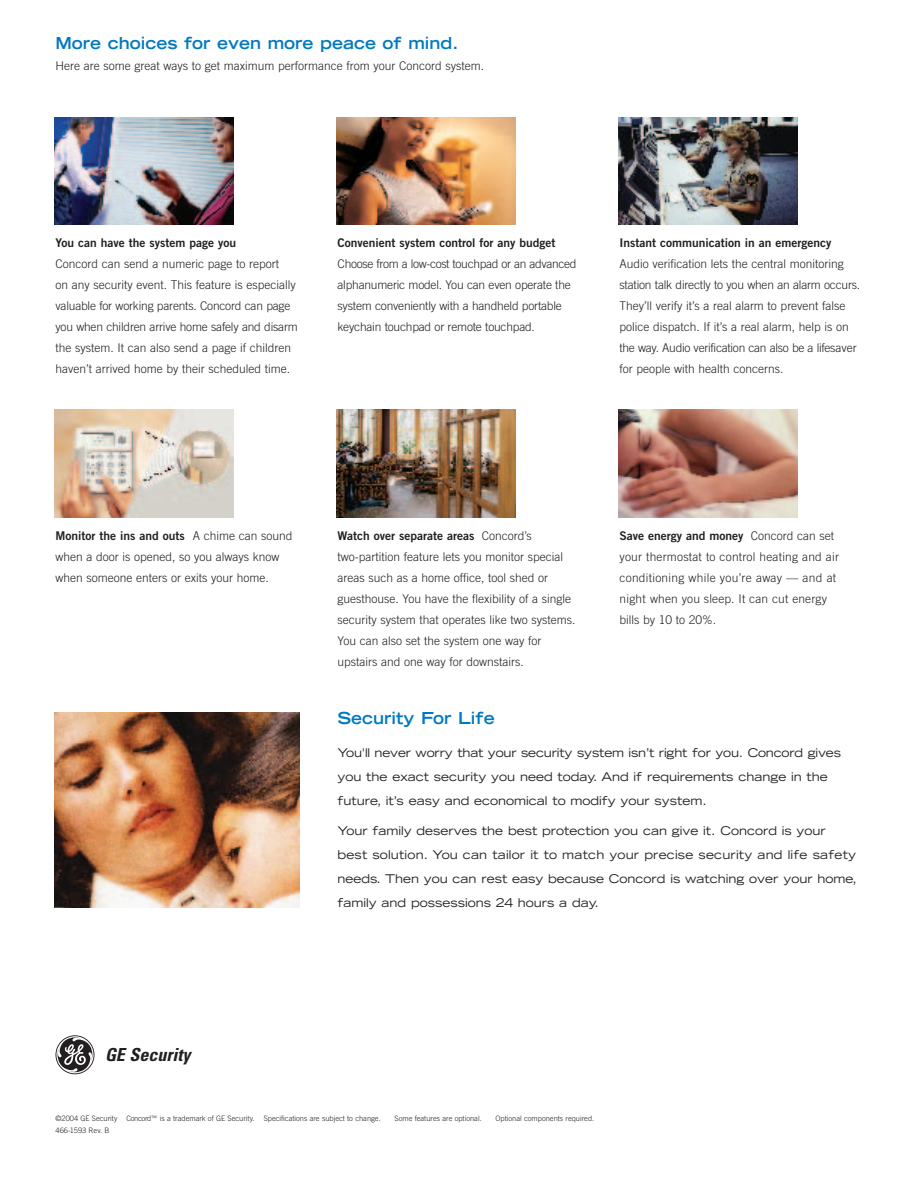
<style>
.page{position:relative;width:918px;height:1188px;background:#fff}
.page>*{position:absolute;margin:0;border:0;box-sizing:border-box;transform-origin:0 0}
.t1{font:54px "GE Logo Font";color:#231f20}
.t2{font:italic 700 condensed 18px "Univers";color:#231f20}
.t3{font:700 expanded 16.5px "Trade Gothic LH";color:#0079c2}
.t4{font:300 12px/21px "Trade Gothic";color:#231f20}
.t5{font:expanded 12px/24px "Trade Gothic LH";color:#231f20}
.t6{font:12px "Trade Gothic Bold Two";color:#231f20}
.t7{font:300 7.5px "Trade Gothic";color:#231f20}
.s1{font-family:"Trade Gothic";font-weight:300}
</style>
<div class="page">
<img style="left:54px;top:410px;width:180px;height:108px">
<img style="left:336px;top:410px;width:180px;height:108px">
<img style="left:618px;top:117px;width:180px;height:108px">
<img style="left:618px;top:410px;width:180px;height:107px">
<img style="left:54px;top:117px;width:180px;height:108px">
<img style="left:54px;top:713px;width:246px;height:195px">
<img style="left:336px;top:117px;width:180px;height:108px">
<h3 class="t3" style="left:56px;top:37px;width:404px">More choices for even more peace of mind.</h3>
<p class="t4" style="left:56px;top:57px;width:430px">Here are some great ways to get maximum performance from your Concord system.</p>
<p class="t6" style="left:56px;top:238px;width:182px">You can have the system page you</p>
<p class="t4" style="left:56px;top:254px;width:244px">Concord can send a numeric page to report<br>on any security event. This feature is especially valuable for working parents. Concord can page you when children arrive home safely and disarm the system. It can also send a page if children haven’t arrived home by their scheduled time.</p>
<p class="t6" style="left:338px;top:238px;width:220px">Convenient system control for any budget</p>
<p class="t4" style="left:338px;top:254px;width:240px">Choose from a low-cost touchpad or an advanced alphanumeric model. You can even operate the system conveniently with a handheld portable keychain touchpad or remote touchpad.</p>
<p class="t6" style="left:620px;top:238px;width:214px">Instant communication in an emergency</p>
<p class="t4" style="left:619px;top:254px;width:242px">Audio verification lets the central monitoring station talk directly to you when an alarm occurs.<br>They’ll verify it’s a real alarm to prevent false police dispatch. If it’s a real alarm, help is on the way. Audio verification can also be a lifesaver for people with health concerns.</p>
<p class="t6" style="left:56px;top:531px;width:239px">Monitor the ins and outs <span class="s1">A chime can sound</span></p>
<p class="t4" style="left:56px;top:547px;width:225px">when a door is opened, so you always know when someone enters or exits your home.</p>
<p class="t6" style="left:338px;top:531px;width:196px">Watch over separate areas <span class="s1">Concord’s</span></p>
<p class="t4" style="left:338px;top:547px;width:239px">two-partition feature lets you monitor special areas such as a home office, tool shed or guesthouse. You have the flexibility of a single security system that operates like two systems.<br>You can also set the system one way for upstairs and one way for downstairs.</p>
<p class="t6" style="left:619px;top:531px;width:216px">Save energy and money <span class="s1">Concord can set</span></p>
<p class="t4" style="left:619px;top:547px;width:221px">your thermostat to control heating and air conditioning while you’re away — and at night when you sleep. It can cut energy bills by 10 to 20%.</p>
<h1 class="t1" style="left:56px;top:1024px;width:40px">g</h1>
<h2 class="t2" style="left:105px;top:1048px;width:87px">GE Security</h2>
<h3 class="t3" style="left:338px;top:712px;width:159px">Security For Life</h3>
<p class="t5" style="left:338px;top:742px;width:505px">You'll never worry that your security system isn’t right for you. Concord gives you the exact security you need today. And if requirements change in the future, it’s easy and economical to modify your system.</p>
<p class="t5" style="left:338px;top:820px;width:521px">Your family deserves the best protection you can give it. Concord is your best solution. You can tailor it to match your precise security and life safety needs. Then you can rest easy because Concord is watching over your home, family and possessions 24 hours a day.</p>
<p class="t7" style="left:56px;top:1116px;width:327px">©2004 GE Security Concord<sup>™</sup> is a trademark of GE Security. Specifications are subject to change.</p>
<p class="t7" style="left:395px;top:1116px;width:89px">Some features are optional.</p>
<p class="t7" style="left:496px;top:1116px;width:100px">Optional components required.</p>
<p class="t7" style="left:56px;top:1128px;width:56px">466-1593 Rev. B</p>
</div>
